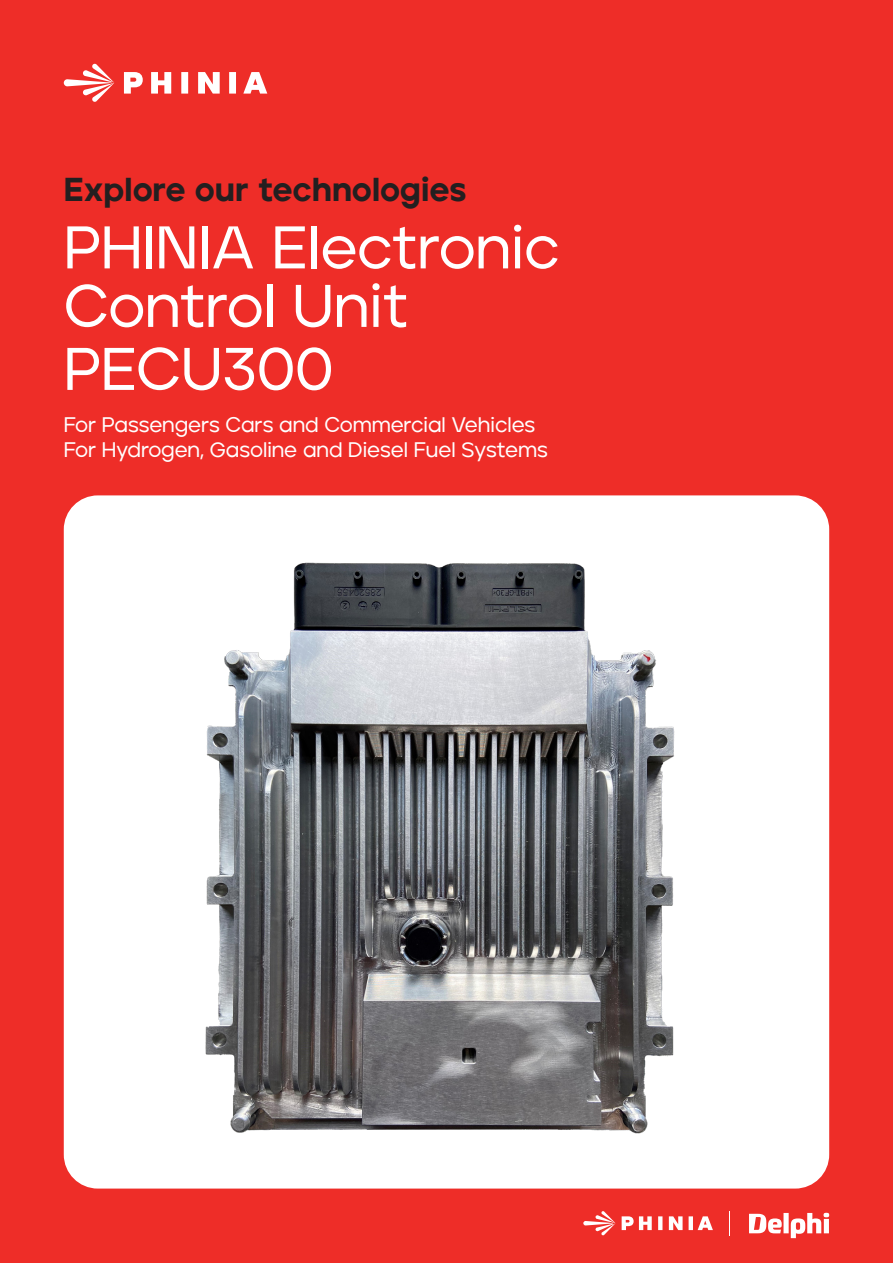
<style>
.page{position:relative;width:893px;height:1263px;background:#ee2d28}
.page>*{position:absolute;margin:0;border:0;box-sizing:border-box;transform-origin:0 0}
.t1{font:500 60px/58.5px "Jeko";color:#fff}
.t2{font:900 33px "Jeko";letter-spacing:-.005em;color:#231f20}
.t3{font:500 21px/25.2px "Jeko";letter-spacing:-.005em;color:#fff}
</style>
<div class="page">
<div style="left:64px;top:495px;width:765px;height:693px;background:#fff;border-radius:34px"></div>
<img style="left:205px;top:562px;width:470px;height:572px">
<svg style="left:729px;top:1211px;width:1px;height:24px"></svg>
<svg style="left:583px;top:1211px;width:32px;height:24px"></svg>
<svg style="left:622px;top:1216px;width:91px;height:14px"></svg>
<svg style="left:749px;top:1213px;width:80px;height:25px"></svg>
<svg style="left:64px;top:63px;width:50px;height:39px"></svg>
<svg style="left:124px;top:72px;width:143px;height:22px"></svg>
<p class="t2" style="left:64px;top:170px;width:404px">Explore our technologies</p>
<p class="t1" style="left:64px;top:218px;width:497px">PHINIA Electronic<br>Control Unit</p>
<p class="t1" style="left:64px;top:340px;width:271px">PECU300</p>
<p class="t3" style="left:64px;top:412px;width:486px">For Passengers Cars and Commercial Vehicles<br>For Hydrogen, Gasoline and Diesel Fuel Systems</p>
</div>
